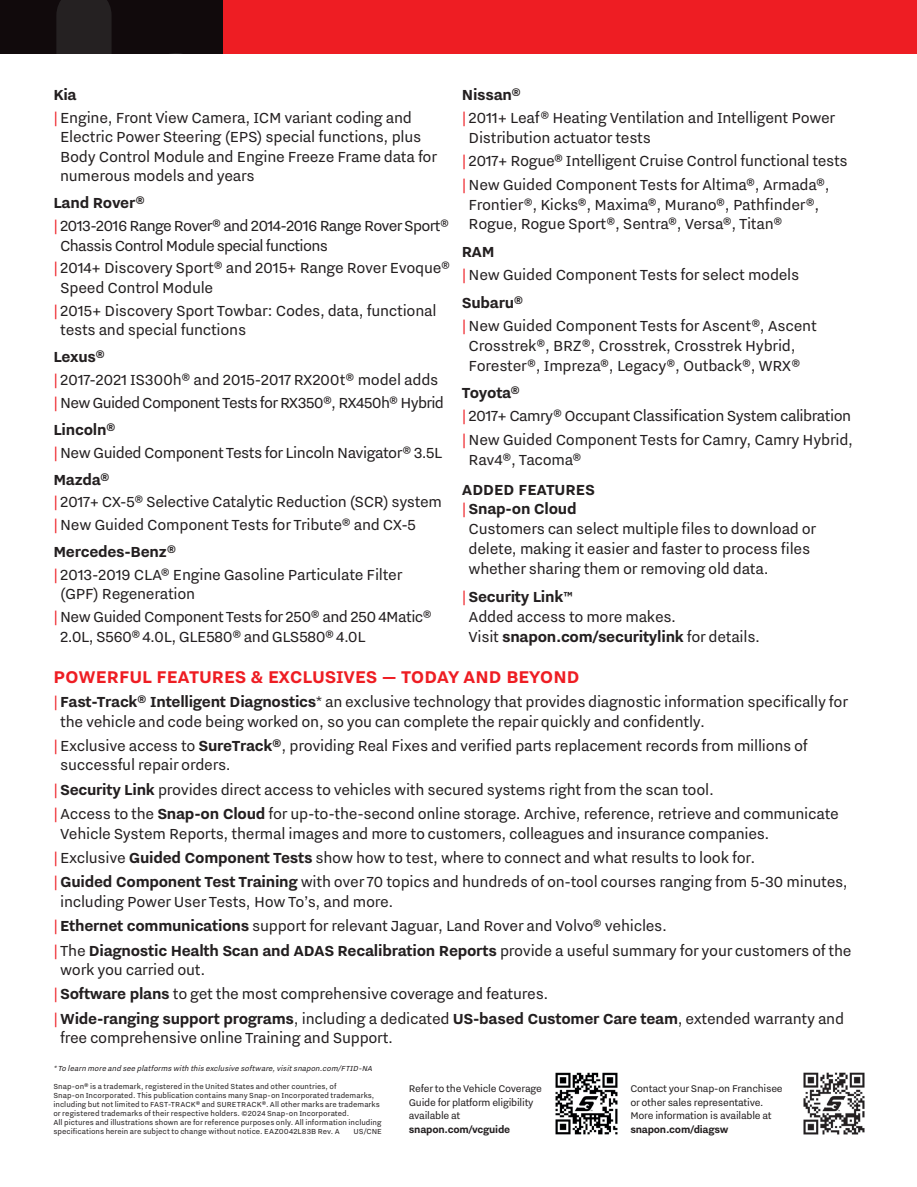
<style>
.page{position:relative;width:917px;height:1187px;background:#fff}
.page>*{position:absolute;margin:0;border:0;box-sizing:border-box;transform-origin:0 0}
.t1{font:700 21px "Nitti Grotesk";letter-spacing:-.005em;color:#ee1d23}
.t2{font:18px/22.8px "Nitti Grotesk";letter-spacing:-.015em;color:#231f20}
.t3{font:18px/22.8px "Nitti Grotesk";letter-spacing:-.04em;color:#231f20}
.t4{font:700 18px "Nitti Grotesk";letter-spacing:-.015em;color:#231f20}
.t5{font:12px/13.5px "Nitti Grotesk";letter-spacing:-.02em;color:#231f20}
.t6{font:700 12px "Nitti Grotesk";letter-spacing:-.02em;color:#231f20}
.t7{font:9px/9px "Nitti Grotesk";color:#231f20}
.t8{font:italic 9px "Nitti Grotesk";color:#231f20}
.s1{font-weight:700}
.s2{color:#ee1d23}
.s3{font-weight:400;color:#ee1d23}
</style>
<div class="page">
<img style="left:803px;top:1072px;width:62px;height:63px">
<img style="left:555px;top:1072px;width:63px;height:63px">
<div style="left:0;top:0;width:917px;height:53px;background:#ee1d23"></div>
<svg style="left:0;top:0;width:223px;height:53px;background:#150f11"></svg>
<p class="t2" style="left:53px;top:83px;width:360px"><span class="s1">Kia<br></span><span class="s2">|</span>Engine, Front View Camera, ICM variant coding and</p>
<p class="t2" style="left:60px;top:127px;width:378px;line-height:19.5px">Electric Power Steering (EPS) special functions, plus<br>Body Control Module and Engine Freeze Frame data for numerous models and years</p>
<p class="t3" style="left:53px;top:191px;width:397px"><span class="s1">Land Rover®<br></span><span class="s2">|</span>2013-2016 Range Rover® and 2014-2016 Range Rover Sport®</p>
<p class="t2" style="left:53px;top:234px;width:398px;text-indent:7px">Chassis Control Module special functions<br><span class="s2">|</span>2014+ Discovery Sport® and 2015+ Range Rover Evoque®</p>
<p class="t2" style="left:53px;top:276px;width:385px;text-indent:7px">Speed Control Module<br><span class="s2">|</span>2015+ Discovery Sport Towbar: Codes, data, functional</p>
<p class="t2" style="left:60px;top:318px;width:188px">tests and special functions</p>
<p class="t3" style="left:53px;top:345px;width:392px"><span class="s1">Lexus®<br></span><span class="s2">|</span>2017-2021 IS300h® and 2015-2017 RX200t® model adds <span class="s2">|</span>New Guided Component Tests for RX350®, RX450h® Hybrid</p>
<p class="t2" style="left:53px;top:418px;width:390px"><span class="s1">Lincoln®<br></span><span class="s2">|</span>New Guided Component Tests for Lincoln Navigator® 3.5L</p>
<p class="t2" style="left:53px;top:468px;width:390px"><span class="s1">Mazda®<br></span><span class="s2">|</span>2017+ CX-5® Selective Catalytic Reduction (SCR) system <span class="s2">|</span>New Guided Component Tests for Tribute® and CX-5</p>
<p class="t2" style="left:53px;top:540px;width:351px"><span class="s1">Mercedes-Benz®<br></span><span class="s2">|</span>2013-2019 CLA® Engine Gasoline Particulate Filter</p>
<p class="t2" style="left:53px;top:583px;width:380px;text-indent:7px">(GPF) Regeneration<br><span class="s2">|</span>New Guided Component Tests for 250® and 250 4Matic®</p>
<p class="t2" style="left:60px;top:625px;width:307px">2.0L, S560® 4.0L, GLE580® and GLS580® 4.0L</p>
<p class="t2" style="left:462px;top:83px;width:375px;line-height:23.2px"><span class="s1">Nissan®<br></span><span class="s2">|</span>2011+ Leaf® Heating Ventilation and Intelligent Power</p>
<p class="t2" style="left:462px;top:126px;width:387px;line-height:23.2px;text-indent:7px">Distribution actuator tests<br><span class="s2">|</span>2017+ Rogue® Intelligent Cruise Control functional tests <span class="s2">|</span>New Guided Component Tests for Altima®, Armada®,</p>
<p class="t2" style="left:469px;top:194px;width:352px;line-height:20px">Frontier®, Kicks®, Maxima®, Murano®, Pathfinder®,<br>Rogue, Rogue Sport®, Sentra®, Versa®, Titan®</p>
<p class="t2" style="left:462px;top:240px;width:339px;line-height:23.2px"><span class="s1">RAM<br></span><span class="s2">|</span>New Guided Component Tests for select models</p>
<p class="t2" style="left:462px;top:291px;width:357px;line-height:23.2px"><span class="s1">Subaru®<br></span><span class="s2">|</span>New Guided Component Tests for Ascent®, Ascent</p>
<p class="t2" style="left:469px;top:335px;width:333px;line-height:20px">Crosstrek®, BRZ®, Crosstrek, Crosstrek Hybrid,<br>Forester®, Impreza®, Legacy®, Outback®, WRX®</p>
<p class="t2" style="left:462px;top:381px;width:393px;line-height:23.2px"><span class="s1">Toyota®<br></span><span class="s2">|</span>2017+ Camry® Occupant Classification System calibration <span class="s2">|</span>New Guided Component Tests for Camry, Camry Hybrid,</p>
<p class="t2" style="left:469px;top:448px;width:114px">Rav4®, Tacoma®</p>
<p class="t4" style="left:462px;top:479px;width:135px">ADDED FEATURES</p>
<p class="t4" style="left:462px;top:499px;width:116px"><span class="s3">|</span>Snap-on Cloud</p>
<p class="t2" style="left:469px;top:517px;width:349px">Customers can select multiple files to download or</p>
<p class="t2" style="left:469px;top:537px;width:343px">delete, making it easier and faster to process files</p>
<p class="t2" style="left:469px;top:557px;width:302px">whether sharing them or removing old data.</p>
<p class="t2" style="left:469px;top:586px;width:293px;line-height:20px;text-indent:-7px"><span class="s2">|</span><span class="s1">Security Link™<br></span>Added access to more makes.<br>Visit <span class="s1">snapon.com/securitylink</span> for details.</p>
<p class="t1" style="left:53px;top:666px;width:528px">POWERFUL FEATURES &amp; EXCLUSIVES — TODAY AND BEYOND</p>
<p class="t2" style="left:60px;top:692px;width:789px;line-height:19.5px;text-indent:-7px"><span class="s2">|</span><span class="s1">Fast-Track® Intelligent Diagnostics</span>* an exclusive technology that provides diagnostic information specifically for the vehicle and code being worked on, so you can complete the repair quickly and confidently.</p>
<p class="t2" style="left:60px;top:736px;width:749px;line-height:19.5px;text-indent:-7px"><span class="s2">|</span>Exclusive access to <span class="s1">SureTrack®</span>, providing Real Fixes and verified parts replacement records from millions of successful repair orders.</p>
<p class="t2" style="left:53px;top:777px;width:787px;line-height:24.3px"><span class="s2">|</span><span class="s1">Security Link</span> provides direct access to vehicles with secured systems right from the scan tool.<br><span class="s2">|</span>Access to the <span class="s1">Snap-on Cloud</span> for up-to-the-second online storage. Archive, reference, retrieve and communicate</p>
<p class="t2" style="left:53px;top:821px;width:796px;line-height:24.3px;text-indent:7px">Vehicle System Reports, thermal images and more to customers, colleagues and insurance companies.<br><span class="s2">|</span>Exclusive <span class="s1">Guided Component Tests</span> show how to test, where to connect and what results to look for.<br><span class="s2">|</span><span class="s1">Guided Component Test Training</span> with over 70 topics and hundreds of on-tool courses ranging from 5-30 minutes,</p>
<p class="t2" style="left:53px;top:889px;width:800px;line-height:24.3px;text-indent:7px">including Power User Tests, How To’s, and more.<br><span class="s2">|</span><span class="s1">Ethernet communications</span> support for relevant Jaguar, Land Rover and Volvo® vehicles.<br><span class="s2">|</span>The <span class="s1">Diagnostic Health Scan and ADAS Recalibration Reports</span> provide a useful summary for your customers of the</p>
<p class="t2" style="left:53px;top:957px;width:792px;line-height:24.3px;text-indent:7px">work you carried out.<br><span class="s2">|</span><span class="s1">Software plans</span> to get the most comprehensive coverage and features.<br><span class="s2">|</span><span class="s1">Wide-ranging support programs</span>, including a dedicated <span class="s1">US-based Customer Care team</span>, extended warranty and</p>
<p class="t2" style="left:60px;top:1026px;width:334px">free comprehensive online Training and Support.</p>
<p class="t8" style="left:53px;top:1063px;width:322px">*To learn more and see platformswith thisexclusive software,visitsnapon.com/FTID-NA</p>
<p class="t7" style="left:53px;top:1081px;width:330px">Snap‑on® is a trademark, registered in the United States and other countries, of<br>Snap‑on Incorporated. This publication contains many Snap-on Incorporated trademarks, including but not limited to FAST-TRACK® and SURETRACK®. All other marks are trademarks or registered trademarks of their respective holders. ©2024 Snap‑on Incorporated.<br>All pictures and illustrations shown are for reference purposes only. All information including specifications herein are subject to change without notice. EAZ0042L83B Rev. A</p>
<p class="t7" style="left:353px;top:1126px;width:30px">US/CNE</p>
<p class="t5" style="left:409px;top:1082px;width:135px">Refer to the Vehicle Coverage<br>Guide for platform eligibility available at</p>
<p class="t6" style="left:409px;top:1123px;width:103px">snapon.com/vcguide</p>
<p class="t5" style="left:630px;top:1082px;width:154px">Contact your Snap-on Franchisee or other sales representative.<br>More information is available at</p>
<p class="t6" style="left:630px;top:1123px;width:100px">snapon.com/diagsw</p>
</div>
